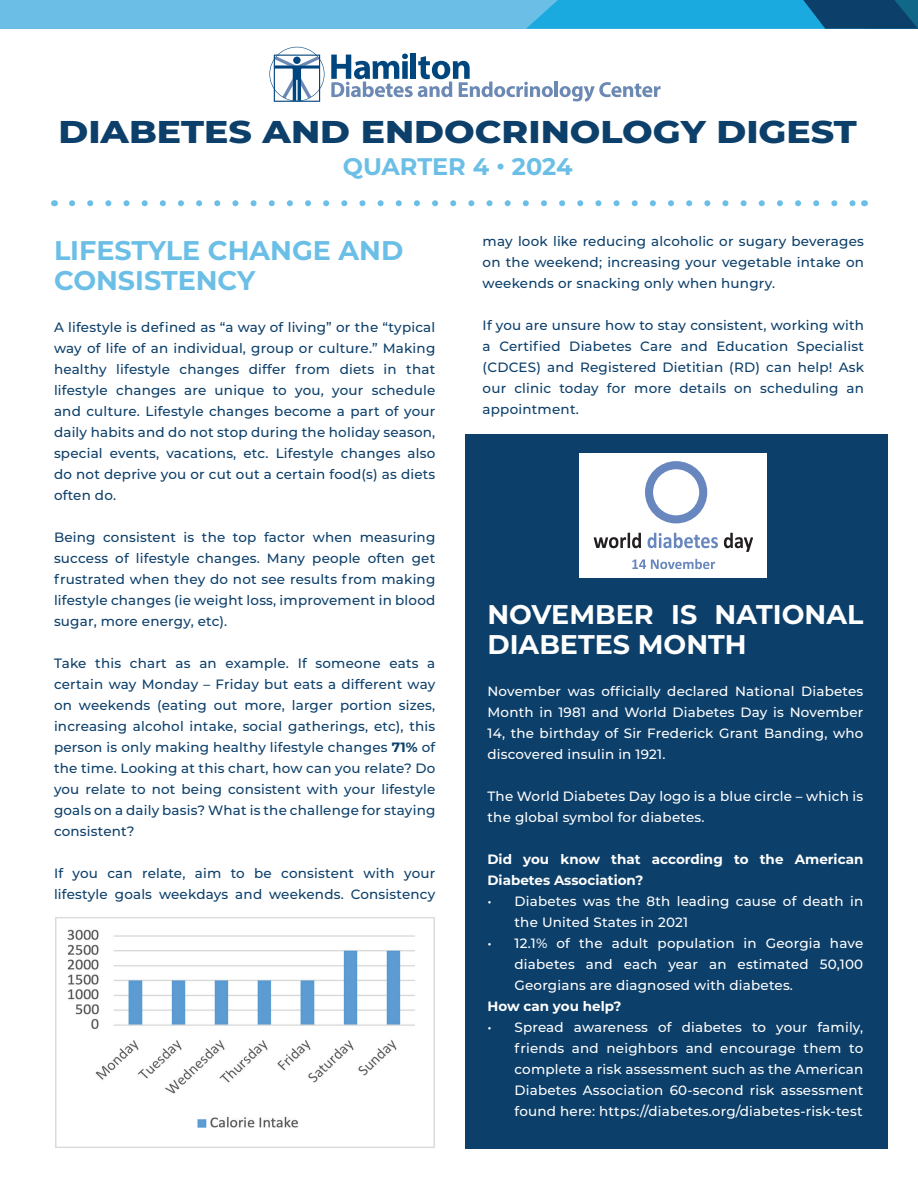
<style>
.page{position:relative;width:918px;height:1188px;background:#fff}
.page>*{position:absolute;margin:0;border:0;box-sizing:border-box;transform-origin:0 0}
.t1{font:800 31.5px "Montserrat";color:#0c3f6a;scale:1.15 1}
.t2{font:700 27px/30px "Montserrat";color:#fff}
.t3{font:700 27px/30px "Montserrat";color:#6bbfe6}
.t4{font:700 24px "Montserrat";color:#6bbfe6}
.t5{font:500 13.5px/21px "Montserrat";letter-spacing:.015em;color:#0c3f6a;text-align:justify}
.t6{font:500 13.5px/21px "Montserrat";letter-spacing:.015em;color:#fff;text-align:justify}
.t7{font:700 13.5px/21px "Montserrat";color:#fff}
.s1{font-weight:700}
</style>
<div class="page">
<div style="left:465px;top:434px;width:422px;height:715px;background:#0c3f6a"></div>
<div style="left:0;top:0;width:912px;height:29px;background:#6bbfe6"></div>
<svg style="left:526px;top:0;width:392px;height:29px;background:#1a90c1"></svg>
<svg style="left:72px;top:200px;width:783px;height:6px"></svg>
<div style="left:579px;top:454px;width:188px;height:124px;background:#fff"></div>
<svg style="left:632px;top:559px;width:83px;height:10px"></svg>
<svg style="left:724px;top:533px;width:29px;height:19px"></svg>
<svg style="left:648px;top:533px;width:70px;height:15px"></svg>
<svg style="left:594px;top:533px;width:47px;height:15px"></svg>
<div style="left:645px;top:461px;width:62px;height:62px;border:8px solid #6887bf;border-radius:50%"></div>
<img style="left:55px;top:917px;width:380px;height:231px">
<svg style="left:269px;top:47px;width:55px;height:55px"></svg>
<div style="left:411px;top:53px;width:5px;height:26px;background:#00467e"></div>
<svg style="left:331px;top:54px;width:222px;height:43px"></svg>
<hr style="left:555px;top:82px;width:3px;height:15px;background:#6b89b4">
<svg style="left:560px;top:82px;width:101px;height:20px"></svg>
<h1 class="t1" style="left:58px;top:109px;width:696px">DIABETES AND ENDOCRINOLOGY DIGEST</h1>
<h3 class="t4" style="left:343px;top:149px;width:231px">QUARTER 4 • 2024</h3>
<h2 class="t3" style="left:54px;top:234px;width:351px">LIFESTYLE CHANGE AND<br>CONSISTENCY</h2>
<p class="t5" style="left:54px;top:317px;width:383px">A lifestyle is defined as “a way of living” or the “typical way of life of an individual, group or culture.” Making healthy lifestyle changes differ from diets in that lifestyle changes are unique to you, your schedule and culture. Lifestyle changes become a part of your daily habits and do not stop during the holiday season, special events, vacations, etc. Lifestyle changes also do not deprive you or cut out a certain food(s) as diets often do.</p>
<p class="t5" style="left:54px;top:527px;width:383px">Being consistent is the top factor when measuring success of lifestyle changes. Many people often get frustrated when they do not see results from making lifestyle changes (ie weight loss, improvement in blood sugar, more energy, etc).</p>
<p class="t5" style="left:54px;top:653px;width:383px">Take this chart as an example. If someone eats a certain way Monday – Friday but eats a different way on weekends (eating out more, larger portion sizes, increasing alcohol intake, social gatherings, etc), this person is only making healthy lifestyle changes <span class="s1">71%</span> of the time. Looking at this chart, how can you relate? Do you relate to not being consistent with your lifestyle goals on a daily basis? What is the challenge for staying consistent?</p>
<p class="t5" style="left:54px;top:863px;width:383px">If you can relate, aim to be consistent with your lifestyle goals weekdays and weekends. Consistency</p>
<p class="t5" style="left:483px;top:230px;width:383px">may look like reducing alcoholic or sugary beverages on the weekend; increasing your vegetable intake on weekends or snacking only when hungry.</p>
<p class="t5" style="left:483px;top:314px;width:383px">If you are unsure how to stay consistent, working with a Certified Diabetes Care and Education Specialist (CDCES) and Registered Dietitian (RD) can help! Ask our clinic today for more details on scheduling an appointment.</p>
<h2 class="t2" style="left:488px;top:598px;width:377px">NOVEMBER IS NATIONAL<br>DIABETES MONTH</h2>
<p class="t6" style="left:488px;top:680px;width:377px">November was officially declared National Diabetes Month in 1981 and World Diabetes Day is November 14, the birthday of Sir Frederick Grant Banding, who discovered insulin in 1921.</p>
<p class="t6" style="left:488px;top:785px;width:377px">The World Diabetes Day logo is a blue circle – which is the global symbol for diabetes.</p>
<p class="t7" style="left:488px;top:848px;width:377px">Did you know that according to the American<br>Diabetes Association?</p>
<p class="t6" style="left:514px;top:890px;width:350px;text-indent:-27px">• Diabetes was the 8th leading cause of death in the United States in 2021</p>
<p class="t6" style="left:514px;top:932px;width:350px;text-indent:-27px">• 12.1% of the adult population in Georgia have diabetes and each year an estimated 50,100<br>Georgians are diagnosed with diabetes.</p>
<p class="t7" style="left:488px;top:995px;width:135px">How can you help?</p>
<p class="t6" style="left:514px;top:1016px;width:350px;text-indent:-27px">• Spread awareness of diabetes to your family, friends and neighbors and encourage them to complete a risk assessment such as the American Diabetes Association 60-second risk assessment found here: https://diabetes.org/diabetes-risk-test</p>
</div>
